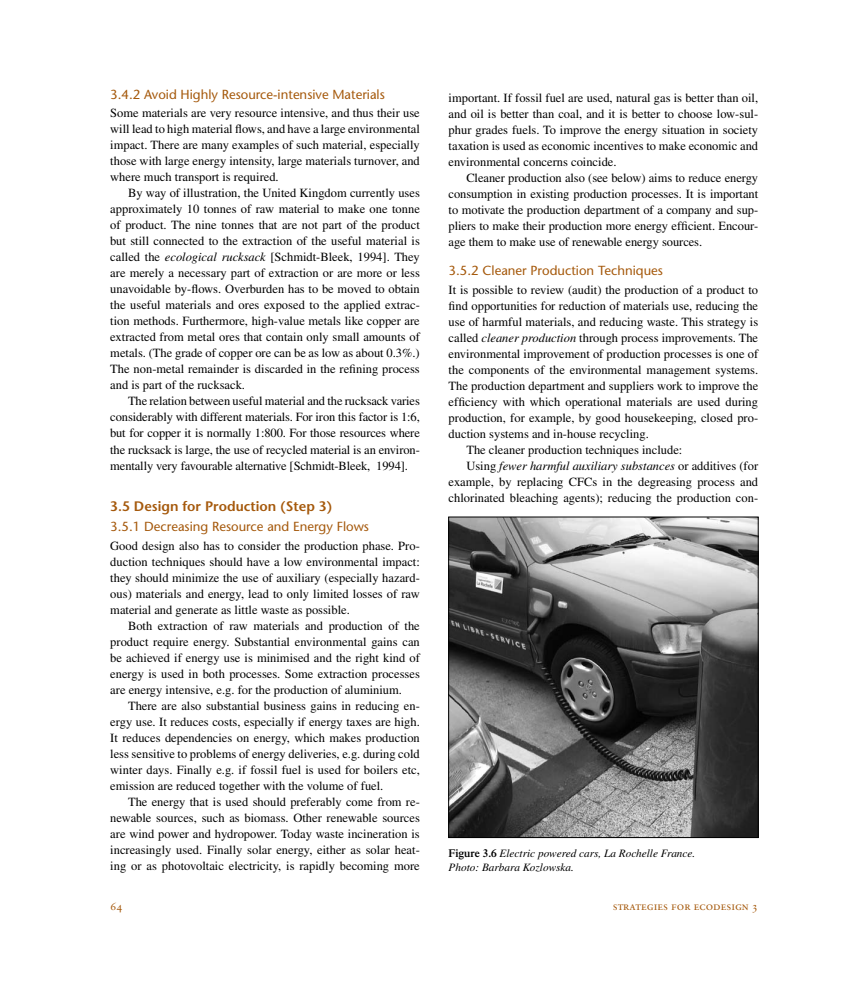
<style>
.page{position:relative;width:851px;height:993px;background:#fff}
.page>*{position:absolute;margin:0;border:0;box-sizing:border-box;transform-origin:0 0}
.t1{font:600 13.75px "Stone Sans";color:#a5590c}
.t2{font:13.12px "Stone Sans";color:#a5590c}
.t3{font:12.5px/16px "Times";color:#000;text-align:justify}
.t4{font:italic 12.5px "Times";color:#000}
.t5{font:italic 11.25px/13.5px "Times";color:#000}
.t6{font:11.25px "Sabon Roman SC";color:#a5590c}
.s1{font-style:italic}
.s2{font-style:normal}
.s3{font-weight:600;font-style:normal}
</style>
<div class="page">
<img style="left:450px;top:518px;width:306px;height:317px">
<div style="left:448px;top:516px;width:310px;height:321px;border:1px solid #000"></div>
<p class="t2" style="left:110px;top:86px;width:276px">3.4.2 Avoid Highly Resource-intensive Materials</p>
<p class="t3" style="left:110px;top:105px;width:311px">Some materials are very resource intensive, and thus their use will lead to high material flows, and have a large environmental impact. There are many examples of such material, especially those with large energy intensity, large materials turnover, and where much transport is required.</p>
<p class="t3" style="left:110px;top:185px;width:311px;text-indent:18px">By way of illustration, the United Kingdom currently uses approximately 10 tonnes of raw material to make one tonne of product. The nine tonnes that are not part of the product but still connected to the extraction of the useful material is called the <span class="s1">ecological rucksack</span> [Schmidt-Bleek, 1994]. They are merely a necessary part of extraction or are more or less unavoidable by-flows. Overburden has to be moved to obtain the useful materials and ores exposed to the applied extrac&shy;tion methods. Further-more, high-value metals like copper are extracted from metal ores that contain only small amounts of metals. (The grade of copper ore can be as low as about 0.3%.)<br>The non-metal remainder is discarded in the refining process and is part of the rucksack.</p>
<p class="t3" style="left:110px;top:393px;width:311px;text-indent:18px">The relation between useful material and the rucksack varies considerably with different materials. For iron this factor is 1:6, but for copper it is normally 1:800. For those resources where the rucksack is large, the use of recycled material is an environ&shy;mentally very favourable alternative [Schmidt-Bleek, 1994].</p>
<p class="t1" style="left:110px;top:497px;width:223px">3.5 Design for Production (Step 3)</p>
<p class="t2" style="left:110px;top:518px;width:260px">3.5.1 Decreasing Resource and Energy Flows</p>
<p class="t3" style="left:110px;top:537px;width:311px">Good design also has to consider the production phase. Pro&shy;duction techniques should have a low environmental impact: they should minimize the use of auxiliary (especially hazard&shy;ous) materials and energy, lead to only limited losses of raw material and generate as little waste as possible.</p>
<p class="t3" style="left:110px;top:617px;width:311px;text-indent:18px">Both extraction of raw materials and production of the product require energy. Substantial environmental gains can be achieved if energy use is minimised and the right kind of energy is used in both processes. Some extraction processes are energy intensive, e.g. for the production of aluminium.</p>
<p class="t3" style="left:110px;top:697px;width:311px;text-indent:18px">There are also substantial business gains in reducing en&shy;ergy use. It reduces costs, especially if energy taxes are high.<br>It reduces dependencies on energy, which makes production less sensitive to problems of energy deliveries, e.g. during cold winter days. Finally e.g. if fossil fuel is used for boilers etc, emission are reduced together with the volume of fuel.</p>
<p class="t3" style="left:110px;top:793px;width:311px;text-indent:18px">The energy that is used should preferably come from re&shy;newable sources, such as biomass. Other renewable sources are wind power and hydropower. Today waste incineration is increasingly used. Finally solar energy, either as solar heat&shy;ing or as photovoltaic electricity, is rapidly becoming more</p>
<p class="t3" style="left:448px;top:89px;width:311px">important. If fossil fuel are used, natural gas is better than oil, and oil is better than coal, and it is better to choose low-sul&shy;phur grades fuels. To improve the energy situation in society taxation is used as economic incentives to make economic and environmental concerns coincide.</p>
<p class="t3" style="left:448px;top:169px;width:311px;text-indent:18px">Cleaner production also (see below) aims to reduce energy consumption in existing production processes. It is important to motivate the production department of a company and sup&shy;pliers to make their production more energy efficient. Encour&shy;age them to make use of renewable energy sources.</p>
<p class="t2" style="left:448px;top:263px;width:216px">3.5.2 Cleaner Production Techniques</p>
<p class="t3" style="left:448px;top:281px;width:311px">It is possible to review (audit) the production of a product to</p>
<p class="t3" style="left:448px;top:297px;width:311px">find opportunities for reduction of materials use, reducing the</p>
<p class="t3" style="left:448px;top:313px;width:311px">use of harmful materials, and reducing waste. This strategy is</p>
<p class="t3" style="left:448px;top:329px;width:311px">called <span class="s1">cleaner production</span> through process improvements. The</p>
<p class="t3" style="left:448px;top:345px;width:311px">environmental improvement of production processes is one of</p>
<p class="t3" style="left:448px;top:361px;width:311px">the components of the environmental management systems.</p>
<p class="t3" style="left:448px;top:377px;width:311px">The production department and suppliers work to improve the</p>
<p class="t3" style="left:448px;top:393px;width:311px">efficiency with which operational materials are used during</p>
<p class="t3" style="left:448px;top:409px;width:311px">production, for example, by good housekeeping, closed pro-</p>
<p class="t3" style="left:448px;top:425px;width:202px">duction systems and in-house recycling.</p>
<p class="t3" style="left:466px;top:441px;width:217px">The cleaner production techniques include:</p>
<p class="t4" style="left:466px;top:458px;width:293px"><span class="s2">Using</span> fewer harmful auxiliary substances <span class="s2">or additives (for</span></p>
<p class="t3" style="left:448px;top:473px;width:311px">example, by replacing CFCs in the degreasing process and</p>
<p class="t3" style="left:448px;top:489px;width:311px">chlorinated bleaching agents); reducing the production con-</p>
<p class="t5" style="left:448px;top:846px;width:248px"><span class="s3">Figure 3.6</span> Electric powered cars, La Rochelle France.<br>Photo: Barbara Kozlowska.</p>
<p class="t6" style="left:110px;top:899px;width:14px">64</p>
<p class="t6" style="left:612px;top:899px;width:147px">strategies for ecodesign 3</p>
</div>
